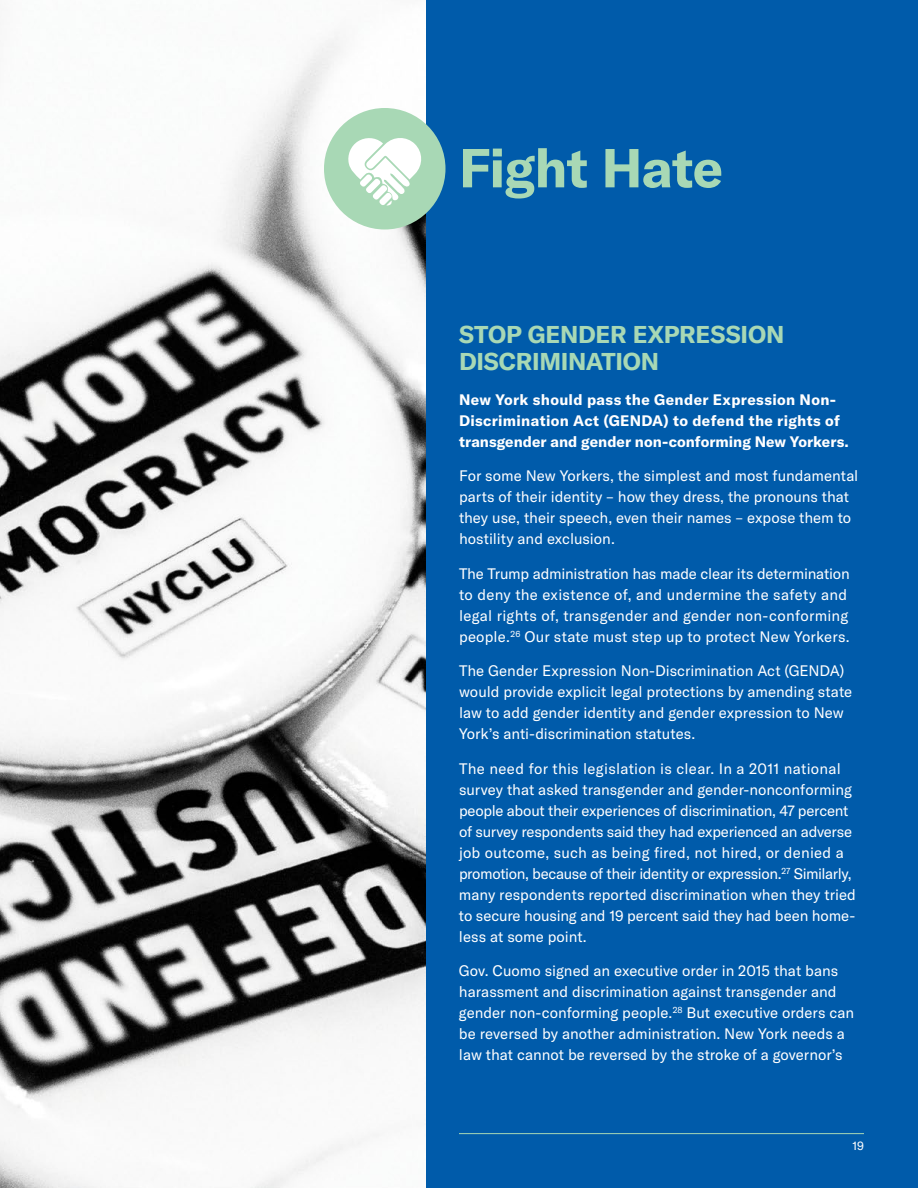
<style>
.page{position:relative;width:918px;height:1188px;background:#fff}
.page>*{position:absolute;margin:0;border:0;box-sizing:border-box;transform-origin:0 0}
.t1{font:700 54px "GT America";letter-spacing:-.015em;color:#a8d8b5}
.t2{font:700 24px/27px "GT America";letter-spacing:-.01em;color:#a8d8b5}
.t3{font:15px/21px "GT America";color:#fff}
.t4{font:700 15px/21px "GT America";letter-spacing:.02em;color:#fff}
.t5{font:12px "GT America";color:#fff}
</style>
<div class="page">
<div style="left:425px;top:0;width:493px;height:1188px;background:#005baa"></div>
<hr style="left:459px;top:1133px;width:405px;height:1px;background:#a8d8b5">
<img style="left:0;top:35px;width:425px;height:1153px">
<div style="left:324px;top:108px;width:122px;height:122px;background:#a8d8b5;border-radius:50%"></div>
<svg style="left:348px;top:138px;width:73px;height:68px"></svg>
<h1 class="t1" style="left:459px;top:134px;width:266px">Fight Hate</h1>
<h2 class="t2" style="left:459px;top:321px;width:327px">STOP GENDER EXPRESSION<br>DISCRIMINATION</h2>
<p class="t4" style="left:459px;top:389px;width:391px">New York should pass the Gender Expression Non-<br>Discrimination Act (GENDA) to defend the rights of transgender and gender non-conforming New Yorkers.</p>
<p class="t3" style="left:459px;top:465px;width:401px">For some New Yorkers, the simplest and most fundamental parts of their identity – how they dress, the pronouns that they use, their speech, even their names – expose them to hostility and exclusion.</p>
<p class="t3" style="left:459px;top:563px;width:392px">The Trump administration has made clear its determination to deny the existence of, and undermine the safety and legal rights of, transgender and gender non-conforming people.<sup>26</sup> Our state must step up to protect New Yorkers.</p>
<p class="t3" style="left:459px;top:660px;width:395px">The Gender Expression Non-Discrimination Act (GENDA) would provide explicit legal protections by amending state law to add gender identity and gender expression to New York’s anti-discrimination statutes.</p>
<p class="t3" style="left:459px;top:758px;width:398px">The need for this legislation is clear. In a 2011 national survey that asked transgender and gender-nonconforming people about their experiences of discrimination, 47 percent of survey respondents said they had experienced an adverse job outcome, such as being fired, not hired, or denied a promotion, because of their identity or expression.<sup>27</sup> Similarly, many respondents reported discrimination when they tried to secure housing and 19 percent said they had been home&shy;less at some point.</p>
<p class="t3" style="left:459px;top:960px;width:397px">Gov. Cuomo signed an executive order in 2015 that bans harassment and discrimination against transgender and gender non-conforming people.<sup>28</sup> But executive orders can be reversed by another administration. New York needs a law that cannot be reversed by the stroke of a governor’s</p>
<p class="t5" style="left:852px;top:1139px;width:13px">19</p>
</div>
